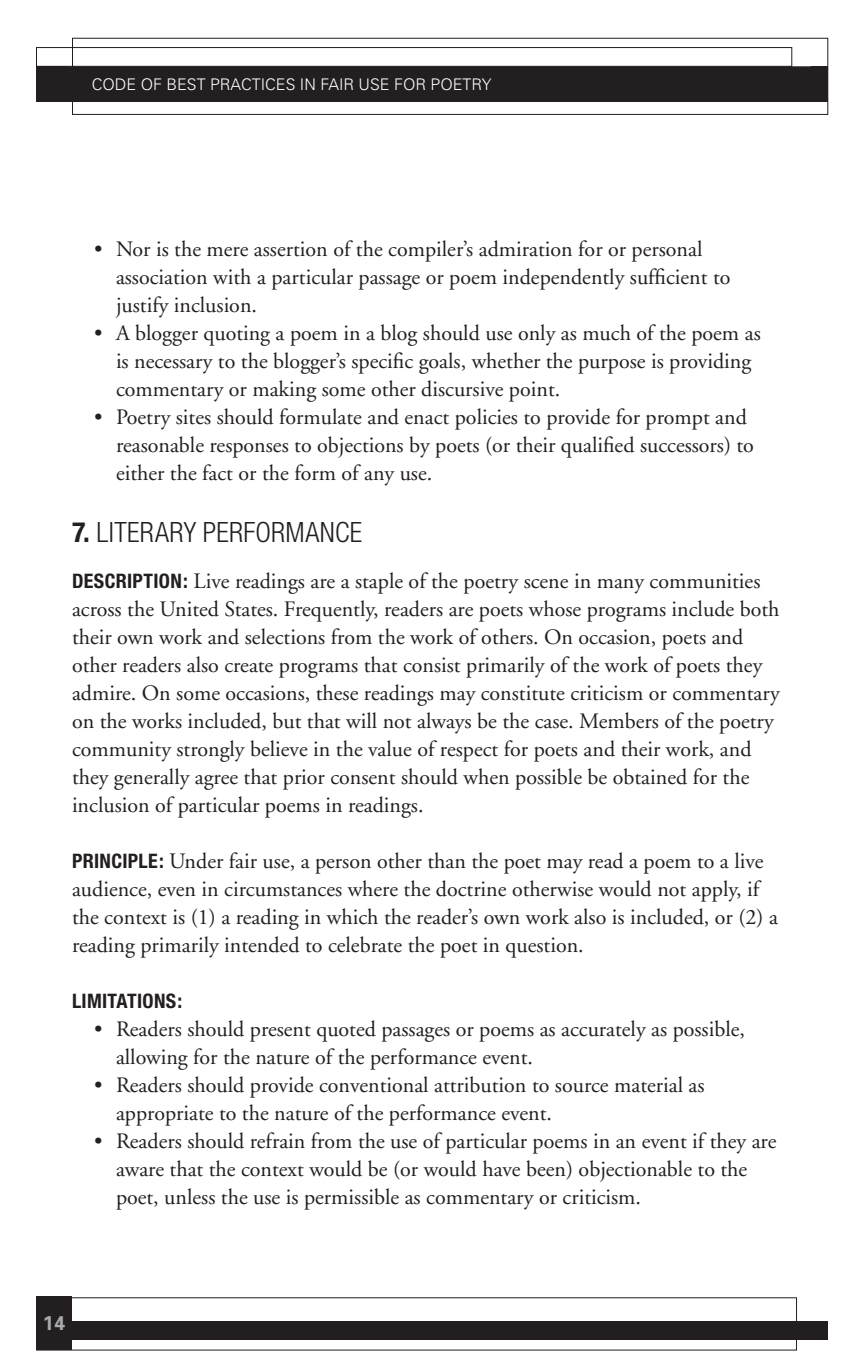
<style>
.page{position:relative;width:864px;height:1368px;background:#fff}
.page>*{position:absolute;margin:0;border:0;box-sizing:border-box;transform-origin:0 0}
.text{font:300 condensed 28px "Helvetica Neue";letter-spacing:.01em;color:#231f20}
.text-2{font:22px/28px "Adobe Garamond";color:#231f20}
.text-3{font:700 condensed 20px "Helvetica Neue";letter-spacing:.015em;color:#231f20}
.t1{font:700 20px "Univers";color:#a8a9ad}
.t2{font:300 16px "Univers";color:#fff}
.s1{font-weight:700}
.s2{font-family:"Helvetica Neue";font-weight:700;font-stretch:condensed;font-size:20px}
</style>
<div class="page">
<div style="left:36px;top:66px;width:792px;height:36px;background:#231f20"></div>
<div style="left:65px;top:1321px;width:763px;height:19px;background:#231f20"></div>
<div style="left:36px;top:1297px;width:36px;height:53px;background:#231f20"></div>
<div style="left:36px;top:47px;width:756px;height:20px;border:1px solid #231f20"></div>
<div style="left:72px;top:38px;width:756px;height:77px;border:1px solid #231f20"></div>
<p class="t2" style="left:92px;top:75px;width:401px">CODE OF BEST PRACTICES IN FAIR USE FOR POETRY</p>
<p class="text-2" style="left:116px;top:236px;width:616px;text-indent:-22px">• Nor is the mere assertion of the compiler’s admiration for or personal association with a particular passage or poem independently sufficient to justify inclusion.</p>
<p class="text-2" style="left:116px;top:320px;width:646px;text-indent:-22px">• A blogger quoting a poem in a blog should use only as much of the poem as is necessary to the blogger’s specific goals, whether the purpose is providing commentary or making some other discursive point.</p>
<p class="text-2" style="left:116px;top:404px;width:640px;text-indent:-22px">• Poetry sites should formulate and enact policies to provide for prompt and reasonable responses to objections by poets (or their qualified successors) to either the fact or the form of any use.</p>
<p class="text" style="left:72px;top:516px;width:292px"><span class="s1">7.</span> LITERARY PERFORMANCE</p>
<p class="text-2" style="left:72px;top:567px;width:709px"><span class="s2">DESCRIPTION:</span> Live readings are a staple of the poetry scene in many communities across the United States. Frequently, readers are poets whose programs include both their own work and selections from the work of others. On occasion, poets and other readers also create programs that consist primarily of the work of poets they admire. On some occasions, these readings may constitute criticism or commentary on the works included, but that will not always be the case. Members of the poetry community strongly believe in the value of respect for poets and their work, and they generally agree that prior consent should when possible be obtained for the inclusion of particular poems in readings.</p>
<p class="text-2" style="left:72px;top:847px;width:707px"><span class="s2">PRINCIPLE:</span> Under fair use, a person other than the poet may read a poem to a live audience, even in circumstances where the doctrine otherwise would not apply, if the context is (1) a reading in which the reader’s own work also is included, or (2) a reading primarily intended to celebrate the poet in question.</p>
<p class="text-3" style="left:72px;top:988px;width:112px">LIMITATIONS:</p>
<p class="text-2" style="left:116px;top:1015px;width:631px;text-indent:-22px">• Readers should present quoted passages or poems as accurately as possible, allowing for the nature of the performance event.</p>
<p class="text-2" style="left:116px;top:1071px;width:590px;text-indent:-22px">• Readers should provide conventional attribution to source material as appropriate to the nature of the performance event.</p>
<p class="text-2" style="left:116px;top:1127px;width:662px;text-indent:-22px">• Readers should refrain from the use of particular poems in an event if they are aware that the context would be (or would have been) objectionable to the poet, unless the use is permissible as commentary or criticism.</p>
<p class="t1" style="left:43px;top:1310px;width:24px">14</p>
</div>
